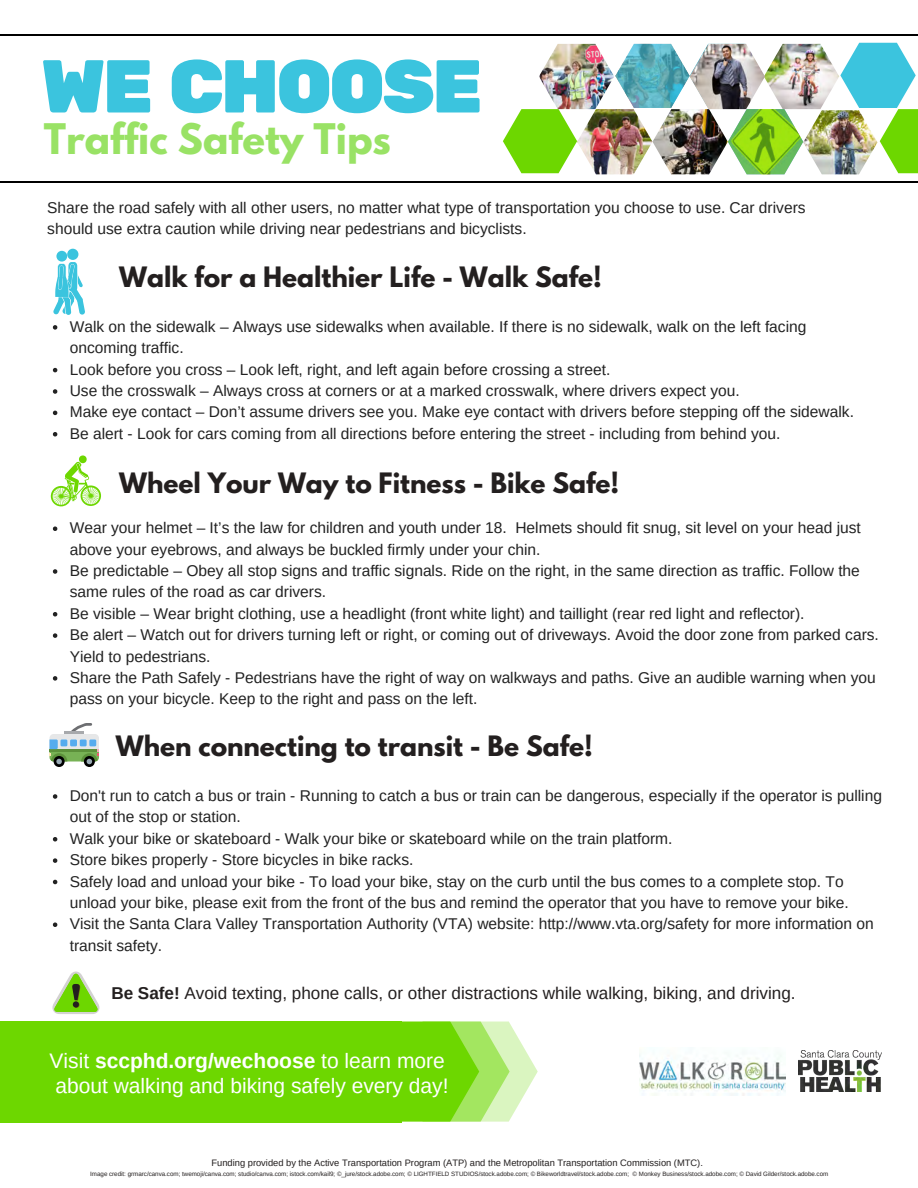
<style>
.page{position:relative;width:918px;height:1188px;background:#fff}
.page>*{position:absolute;margin:0;border:0;box-sizing:border-box;transform-origin:0 0}
.t1{font:74.7px "Rubik One";letter-spacing:-.05em;color:#3bc4de}
.t2{font:700 37.35px "League Spartan";color:#99e265}
.t3{font:700 24.9px "League Spartan";color:#231f1f}
.t4{font:21px/24.8px "Arimo";color:#fff}
.t5{font:17.1px "Arimo";color:#231f1f}
.t6{font:15.6px/21.5px "Arimo";color:#222}
.t7{font:9.3px "Arimo";color:#231f1f}
.t8{font:6.15px "Arimo";color:#231f1f}
.s1{font-weight:700}
</style>
<div class="page">
<hr style="left:3px;top:181px;width:77px;height:2px;background:#000">
<hr style="left:80px;top:181px;width:77px;height:2px;background:#000">
<hr style="left:157px;top:181px;width:78px;height:2px;background:#000">
<hr style="left:234px;top:181px;width:78px;height:2px;background:#000">
<hr style="left:312px;top:181px;width:77px;height:2px;background:#000">
<hr style="left:389px;top:181px;width:78px;height:2px;background:#000">
<hr style="left:466px;top:181px;width:78px;height:2px;background:#000">
<hr style="left:544px;top:181px;width:77px;height:2px;background:#000">
<hr style="left:621px;top:181px;width:77px;height:2px;background:#000">
<hr style="left:698px;top:181px;width:78px;height:2px;background:#000">
<hr style="left:776px;top:181px;width:77px;height:2px;background:#000">
<hr style="left:853px;top:181px;width:65px;height:2px;background:#000">
<hr style="left:3px;top:34px;width:77px;height:2px;background:#000">
<hr style="left:80px;top:34px;width:77px;height:2px;background:#000">
<hr style="left:157px;top:34px;width:78px;height:2px;background:#000">
<hr style="left:234px;top:34px;width:78px;height:2px;background:#000">
<hr style="left:312px;top:34px;width:77px;height:2px;background:#000">
<hr style="left:389px;top:34px;width:78px;height:2px;background:#000">
<hr style="left:466px;top:34px;width:78px;height:2px;background:#000">
<hr style="left:544px;top:34px;width:77px;height:2px;background:#000">
<hr style="left:621px;top:34px;width:77px;height:2px;background:#000">
<hr style="left:698px;top:34px;width:78px;height:2px;background:#000">
<hr style="left:776px;top:34px;width:77px;height:2px;background:#000">
<hr style="left:853px;top:34px;width:65px;height:2px;background:#000">
<img style="left:539px;top:44px;width:300px;height:65px">
<img style="left:577px;top:109px;width:283px;height:65px">
<img style="left:840px;top:43px;width:78px;height:130px">
<svg style="left:503px;top:109px;width:74px;height:64px"></svg>
<img style="left:615px;top:44px;width:188px;height:130px">
<div style="left:67px;top:249px;width:11px;height:11px;background:#3bc4de;border-radius:50%"></div>
<div style="left:56px;top:251px;width:11px;height:11px;background:#3bc4de;border-radius:50%"></div>
<svg style="left:53px;top:261px;width:32px;height:54px"></svg>
<svg style="left:53px;top:325px;width:4px;height:5px"></svg>
<svg style="left:53px;top:368px;width:4px;height:4px"></svg>
<svg style="left:53px;top:389px;width:4px;height:5px"></svg>
<svg style="left:53px;top:411px;width:4px;height:4px"></svg>
<svg style="left:53px;top:432px;width:4px;height:4px"></svg>
<svg style="left:51px;top:455px;width:50px;height:51px"></svg>
<svg style="left:53px;top:526px;width:4px;height:5px"></svg>
<svg style="left:53px;top:569px;width:4px;height:5px"></svg>
<svg style="left:53px;top:612px;width:4px;height:4px"></svg>
<svg style="left:53px;top:633px;width:4px;height:5px"></svg>
<svg style="left:53px;top:676px;width:4px;height:5px"></svg>
<svg style="left:50px;top:723px;width:49px;height:44px"></svg>
<svg style="left:53px;top:794px;width:4px;height:5px"></svg>
<svg style="left:53px;top:837px;width:4px;height:5px"></svg>
<svg style="left:53px;top:858px;width:4px;height:5px"></svg>
<svg style="left:53px;top:880px;width:4px;height:4px"></svg>
<svg style="left:53px;top:922px;width:4px;height:5px"></svg>
<svg style="left:52px;top:972px;width:48px;height:42px"></svg>
<div style="left:0;top:1022px;width:402px;height:101px;background:#6dd700"></div>
<svg style="left:402px;top:1022px;width:136px;height:100px;background:#9fe459"></svg>
<img style="left:799px;top:1051px;width:83px;height:40px">
<img style="left:639px;top:1054px;width:146px;height:42px">
<h1 class="t1" style="left:40px;top:43px;width:445px">WE CHOOSE</h1>
<h1 class="t2" style="left:44px;top:121px;width:349px">Traffic Safety Tips</h1>
<p class="t6" style="left:47px;top:197px;width:760px">Share the road safely with all other users, no matter what type of transportation you choose to use. Car drivers should use extra caution while driving near pedestrians and bicyclists.</p>
<h2 class="t3" style="left:119px;top:264px;width:484px">Walk for a Healthier Life - Walk Safe!</h2>
<p class="t6" style="left:70px;top:316px;width:738px">Walk on the sidewalk – Always use sidewalks when available. If there is no sidewalk, walk on the left facing oncoming traffic.</p>
<p class="t6" style="left:70px;top:359px;width:542px">Look before you cross – Look left, right, and left again before crossing a street.</p>
<p class="t6" style="left:70px;top:380px;width:672px">Use the crosswalk – Always cross at corners or at a marked crosswalk, where drivers expect you.</p>
<p class="t6" style="left:70px;top:401px;width:786px">Make eye contact – Don’t assume drivers see you. Make eye contact with drivers before stepping off the sidewalk.</p>
<p class="t6" style="left:70px;top:423px;width:712px">Be alert - Look for cars coming from all directions before entering the street - including from behind you.</p>
<h2 class="t3" style="left:119px;top:470px;width:501px">Wheel Your Way to Fitness - Bike Safe!</h2>
<p class="t6" style="left:70px;top:517px;width:793px">Wear your helmet – It’s the law for children and youth under 18. Helmets should fit snug, sit level on your head just above your eyebrows, and always be buckled firmly under your chin.</p>
<p class="t6" style="left:70px;top:560px;width:792px">Be predictable – Obey all stop signs and traffic signals. Ride on the right, in the same direction as traffic. Follow the same rules of the road as car drivers.</p>
<p class="t6" style="left:70px;top:603px;width:736px">Be visible – Wear bright clothing, use a headlight (front white light) and taillight (rear red light and reflector).</p>
<p class="t6" style="left:70px;top:624px;width:811px">Be alert – Watch out for drivers turning left or right, or coming out of driveways. Avoid the door zone from parked cars.<br>Yield to pedestrians.</p>
<p class="t6" style="left:70px;top:667px;width:808px">Share the Path Safely - Pedestrians have the right of way on walkways and paths. Give an audible warning when you pass on your bicycle. Keep to the right and pass on the left.</p>
<h2 class="t3" style="left:116px;top:734px;width:478px">When connecting to transit - Be Safe!</h2>
<p class="t6" style="left:70px;top:785px;width:814px">Don't run to catch a bus or train - Running to catch a bus or train can be dangerous, especially if the operator is pulling out of the stop or station.</p>
<p class="t6" style="left:70px;top:828px;width:604px">Walk your bike or skateboard - Walk your bike or skateboard while on the train platform.</p>
<p class="t6" style="left:70px;top:849px;width:345px">Store bikes properly - Store bicycles in bike racks.</p>
<p class="t6" style="left:70px;top:870px;width:781px">Safely load and unload your bike - To load your bike, stay on the curb until the bus comes to a complete stop. To unload your bike, please exit from the front of the bus and remind the operator that you have to remove your bike.</p>
<p class="t6" style="left:70px;top:913px;width:806px">Visit the Santa Clara Valley Transportation Authority (VTA) website: http://www.vta.org/safety for more information on transit safety.</p>
<p class="t5" style="left:111px;top:982px;width:686px"><span class="s1">Be Safe!</span> Avoid texting, phone calls, or other distractions while walking, biking, and driving.</p>
<p class="t4" style="left:50px;top:1049px;width:401px">Visit <span class="s1">sccphd.org/wechoose</span> to learn more about walking and biking safely every day!</p>
<p class="t7" style="left:212px;top:1157px;width:493px">Funding provided by the Active Transportation Program (ATP) and the Metropolitan Transportation Commission (MTC).</p>
<p class="t8" style="left:90px;top:1170px;width:740px">Image credit: grmarc/canva.com; twemoji/canva.com; studio/canva.com; istock.com/kail9; ©_jure/stock.adobe.com; © LIGHTFIELD STUDIOS/stock.adobe.com; © Bikeworldtravel/stock.adobe.com; © Monkey Business/stock.adobe.com; © David Gilder/stock.adobe.com</p>
</div>
